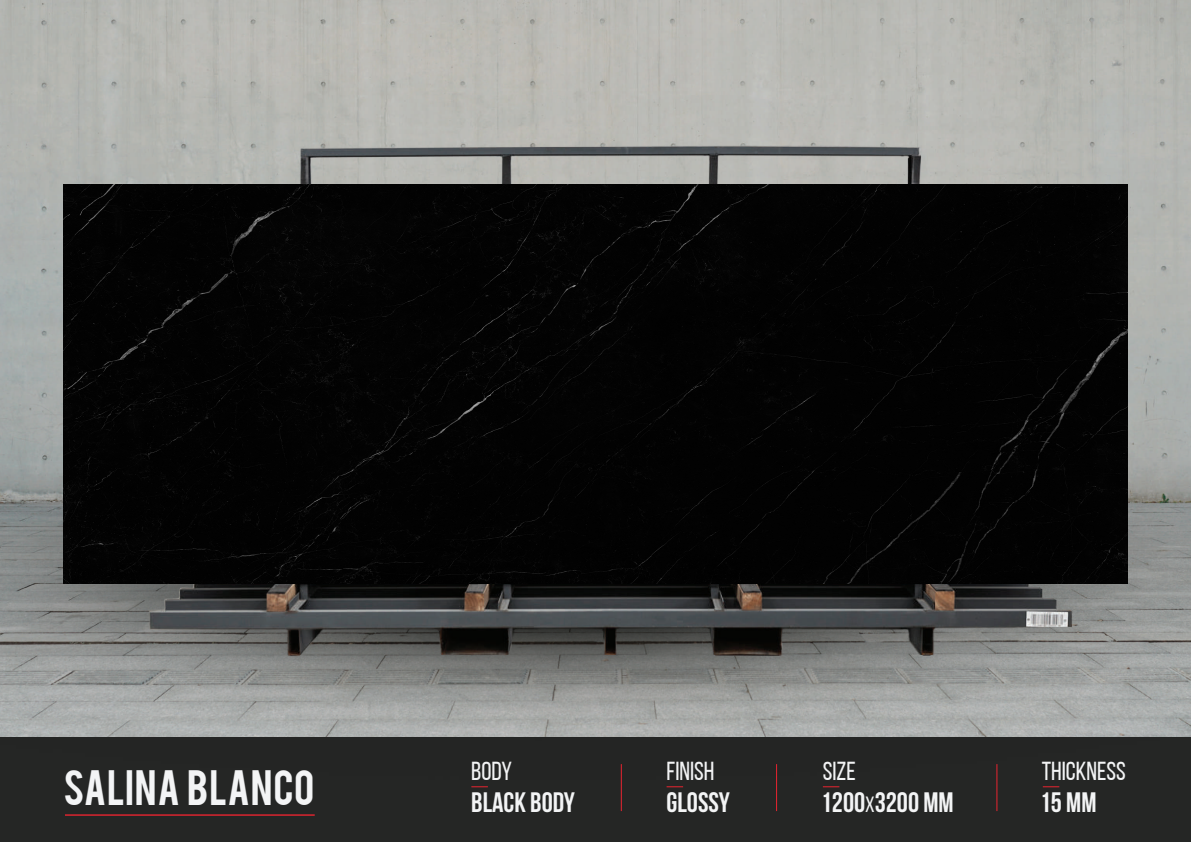
<style>
.page{position:relative;width:1191px;height:842px;background:#fff}
.page>*{position:absolute;margin:0;border:0;box-sizing:border-box;transform-origin:0 0}
.t1{font:39.1px "Bebas";letter-spacing:.02em;color:#f3f4f5}
.t2{font:700 28px "Bebas Neue";color:#f3f4f5}
.t3{font:26px "Bebas Neue";color:#f3f4f5}
.s1{font-weight:400;font-size:22px}
</style>
<div class="page">
<img style="left:0;top:231px;width:1191px;height:146px">
<div style="left:0;top:737px;width:1191px;height:105px;background:#252625"></div>
<hr style="left:65px;top:814px;width:250px;height:2px;background:#e92430">
<hr style="left:776px;top:764px;width:1px;height:47px;background:#e92430">
<hr style="left:621px;top:764px;width:1px;height:47px;background:#e92430">
<hr style="left:996px;top:764px;width:1px;height:47px;background:#e92430">
<img style="left:0;top:377px;width:1191px;height:411px">
<img style="left:0;top:507px;width:1191px;height:233px">
<img style="left:0;top:0;width:1191px;height:231px">
<div style="left:63px;top:184px;width:1064px;height:399px;background:#020202"></div>
<h1 class="t1" style="left:63px;top:759px;width:253px">SALINA BLANCO</h1>
<p class="t3" style="left:666px;top:757px;width:49px">FINISH</p>
<p class="t3" style="left:471px;top:757px;width:42px">BODY</p>
<p class="t2" style="left:471px;top:787px;width:105px">BLACK BODY</p>
<p class="t2" style="left:666px;top:787px;width:65px">GLOSSY</p>
<p class="t3" style="left:823px;top:757px;width:34px">SIZE</p>
<p class="t2" style="left:821px;top:787px;width:134px">1200<span class="s1">x</span>3200 MM</p>
<p class="t3" style="left:1041px;top:757px;width:86px">THICKNESS</p>
<p class="t2" style="left:1039px;top:787px;width:58px">15 MM</p>
</div>
